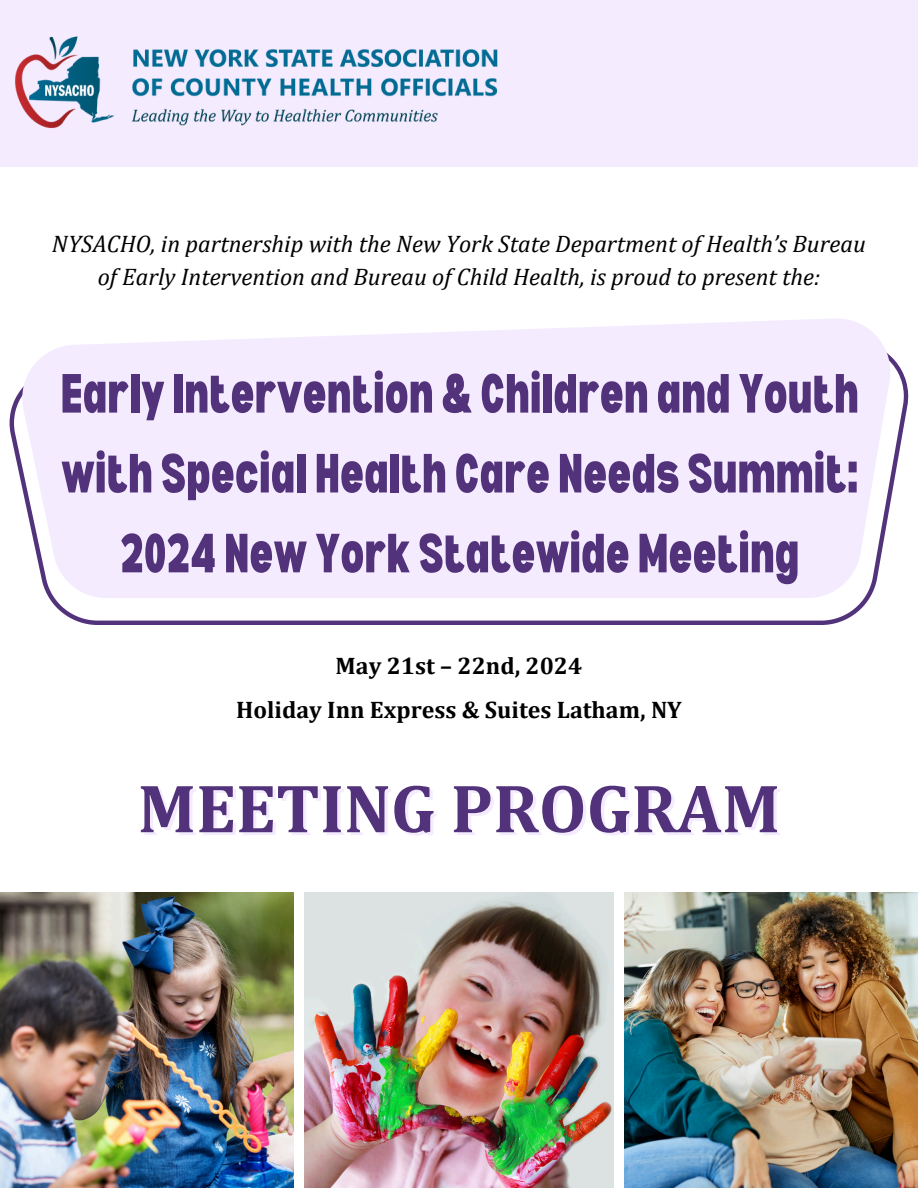
<style>
.page{position:relative;width:918px;height:1188px;background:#fff}
.page>*{position:absolute;margin:0;border:0;box-sizing:border-box;transform-origin:0 0}
.t1{font:700 69px "Cambria";color:#52327a}
.t2{font:900 condensed 54px/79.8px "Bernoru";color:#52327a;text-align:center}
.t3{font:italic 24px/32.7px "Cambria";color:#000;text-align:center}
.t4{font:700 24px "Cambria";color:#000}
</style>
<div class="page">
<img style="left:0;top:893px;width:294px;height:295px">
<img style="left:305px;top:893px;width:308px;height:295px">
<img style="left:624px;top:893px;width:294px;height:295px">
<div style="left:0;top:0;width:918px;height:167px;background:#f4ebff"></div>
<img style="left:15px;top:36px;width:483px;height:92px">
<svg style="left:10px;top:355px;width:898px;height:270px"></svg>
<svg style="left:22px;top:318px;width:868px;height:280px;background:#f4ecfe"></svg>
<h2 class="t3" style="left:52px;top:227px;width:816px">NYSACHO, in partnership with the New York State Department of Health’s Bureau of Early Intervention and Bureau of Child Health, is proud to present the:</h2>
<h3 class="t2" style="left:61px;top:351px;width:800px">Early Intervention &amp; Children and Youth with Special Health Care Needs Summit:<br>2024 NewYork Statewide Meeting</h3>
<p class="t4" style="left:336px;top:651px;width:248px">May 21st – 22nd, 2024</p>
<p class="t4" style="left:236px;top:695px;width:447px">Holiday Inn Express &amp; Suites Latham, NY</p>
<h3 class="t1" style="left:138px;top:767px;width:644px">MEETING PROGRAM</h3>
</div>
